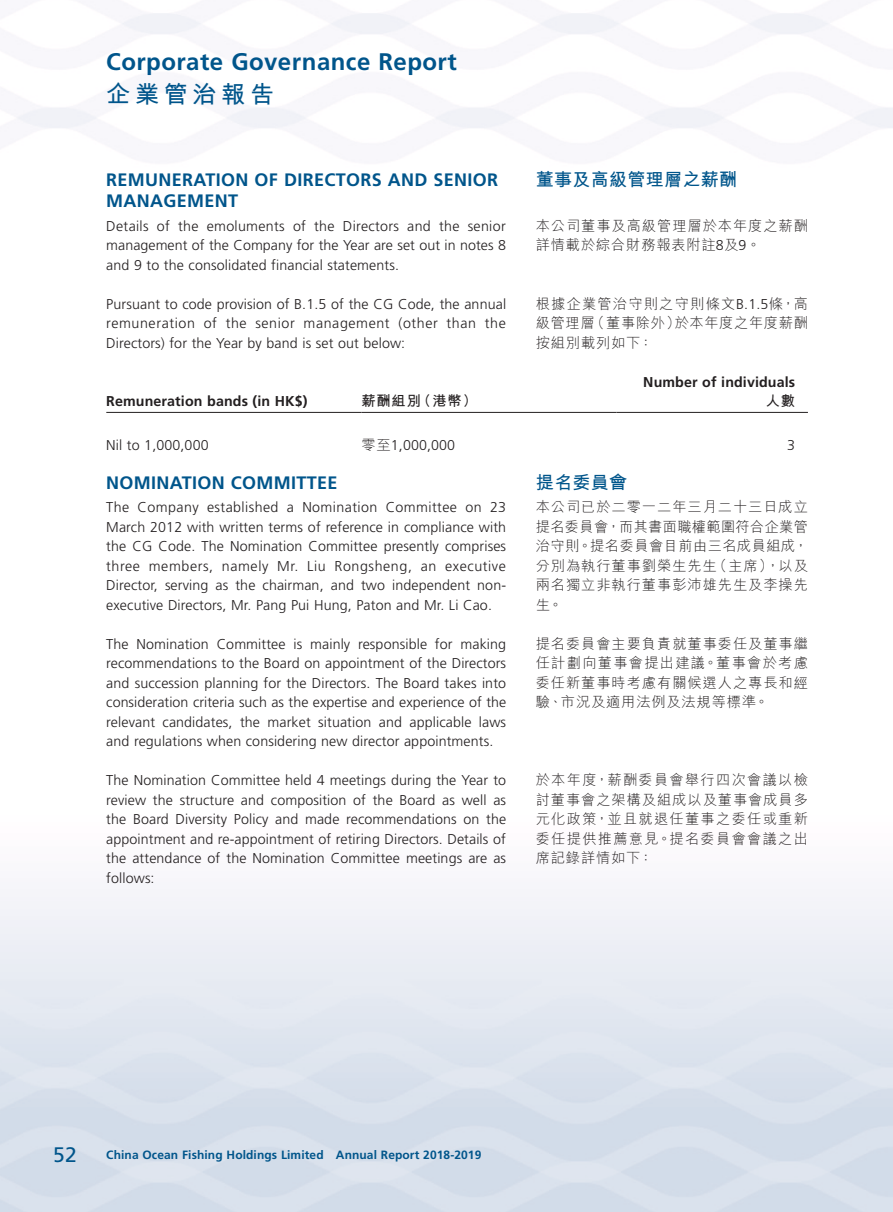
<style>
.page{position:relative;width:893px;height:1212px;background:#fff}
.page>*{position:absolute;margin:0;border:0;box-sizing:border-box;transform-origin:0 0}
.t1{font:700 24px "Frutiger LT Std";letter-spacing:.02em;color:#00558b}
.t2{font:700 24px "M Hei HK";letter-spacing:.2em;color:#00558b}
.t3{font:21px "Frutiger LT Std";color:#00558b}
.Heading_1{font:700 18px/21px "Frutiger LT Std";letter-spacing:.02em;color:#00558b}
.C_Heading_1{font:700 18px "M Hei HK";letter-spacing:.02em;color:#00558b}
.Body_Text{font:300 14.25px/19.5px "Frutiger LT Std";letter-spacing:.01em;color:#231f20;text-align:justify}
.C_Body_Text{font:300 14.25px/19.5px "M Hei HK";letter-spacing:.065em;color:#231f20;text-align:justify}
.Body_Text-2{font:700 14.25px "Frutiger LT Std";letter-spacing:.01em;color:#231f20}
.Body_Text-3{font:700 14.25px "M Hei HK";letter-spacing:.06em;color:#231f20}
.t4{font:700 12px "Frutiger LT Std";letter-spacing:.01em;color:#00558b}
.s1{font-family:"Frutiger LT Std"}
.s2{font-family:"M Hei HK"}
</style>
<div class="page">
<hr style="left:106px;top:412px;width:255px;height:1px;background:#231f20">
<hr style="left:361px;top:412px;width:256px;height:1px;background:#231f20">
<hr style="left:617px;top:412px;width:191px;height:1px;background:#231f20">
<h1 class="t1" style="left:106px;top:48px;width:352px">Corporate Governance Report</h1>
<h1 class="t2" style="left:106px;top:77px;width:169px">企業管治報告</h1>
<p class="Heading_1" style="left:106px;top:169px;width:393px">REMUNERATION OF DIRECTORS AND SENIOR<br>MANAGEMENT</p>
<p class="Body_Text" style="left:106px;top:216px;width:401px">Details of the emoluments of the Directors and the senior management of the Company for the Year are set out in notes 8 and 9 to the consolidated financial statements.</p>
<p class="Body_Text" style="left:106px;top:294px;width:401px">Pursuant to code provision of B.1.5 of the CG Code, the annual remuneration of the senior management (other than the Directors) for the Year by band is set out below:</p>
<p class="C_Heading_1" style="left:536px;top:166px;width:203px">董事及高級管理層之薪酬</p>
<p class="C_Body_Text" style="left:536px;top:216px;width:274px">本公司董事及高級管理層於本年度之薪酬詳情載於綜合財務報表附註<span class="s1">8</span>及<span class="s1">9</span>。</p>
<p class="C_Body_Text" style="left:536px;top:294px;width:274px">根據企業管治守則之守則條文<span class="s1">B.1.5</span>條，高級管理層（董事除外）於本年度之年度薪酬按組別載列如下：</p>
<p class="Body_Text-2" style="left:643px;top:374px;width:153px">Number of individuals</p>
<p class="Body_Text-2" style="left:106px;top:393px;width:203px">Remuneration bands (in HK$)</p>
<p class="Body_Text-3" style="left:361px;top:391px;width:117px">薪酬組別（港幣）</p>
<p class="Body_Text-3" style="left:766px;top:391px;width:31px">人數</p>
<p class="Body_Text" style="left:106px;top:435px;width:104px">Nil to 1,000,000</p>
<p class="Body_Text" style="left:361px;top:435px;width:95px"><span class="s2">零至</span>1,000,000</p>
<p class="Body_Text" style="left:787px;top:435px;width:9px">3</p>
<p class="Heading_1" style="left:106px;top:472px;width:233px">NOMINATION COMMITTEE</p>
<p class="Body_Text" style="left:106px;top:498px;width:401px">The Company established a Nomination Committee on 23<br>March 2012 with written terms of reference in compliance with the CG Code. The Nomination Committee presently comprises three members, namely Mr. Liu Rongsheng, an executive Director, serving as the chairman, and two independent non&shy;executive Directors, Mr. Pang Pui Hung, Paton and Mr. Li Cao.</p>
<p class="Body_Text" style="left:106px;top:634px;width:401px">The Nomination Committee is mainly responsible for making recommendations to the Board on appointment of the Directors and succession planning for the Directors. The Board takes into consideration criteria such as the expertise and experience of the relevant candidates, the market situation and applicable laws and regulations when considering new director appointments.</p>
<p class="Body_Text" style="left:106px;top:771px;width:401px">The Nomination Committee held 4 meetings during the Year to review the structure and composition of the Board as well as the Board Diversity Policy and made recommendations on the appointment and re-appointment of retiring Directors. Details of the attendance of the Nomination Committee meetings are as follows:</p>
<p class="C_Heading_1" style="left:536px;top:469px;width:93px">提名委員會</p>
<p class="C_Body_Text" style="left:536px;top:497px;width:274px">本公司已於二零一二年三月二十三日成立提名委員會，而其書面職權範圍符合企業管治守則。提名委員會目前由三名成員組成，分別為執行董事劉榮生先生（主席），以及兩名獨立非執行董事彭沛雄先生及李操先生。</p>
<p class="C_Body_Text" style="left:536px;top:634px;width:274px">提名委員會主要負責就董事委任及董事繼任計劃向董事會提出建議。董事會於考慮委任新董事時考慮有關候選人之專長和經驗、市況及適用法例及法規等標準。</p>
<p class="C_Body_Text" style="left:536px;top:770px;width:274px">於本年度，薪酬委員會舉行四次會議以檢討董事會之架構及組成以及董事會成員多元化政策，並且就退任董事之委任或重新委任提供推薦意見。提名委員會會議之出席記錄詳情如下：</p>
<h2 class="t3" style="left:53px;top:1143px;width:25px">52</h2>
<p class="t4" style="left:106px;top:1148px;width:377px">China Ocean Fishing Holdings Limited Annual Report 2018-2019</p>
</div>
